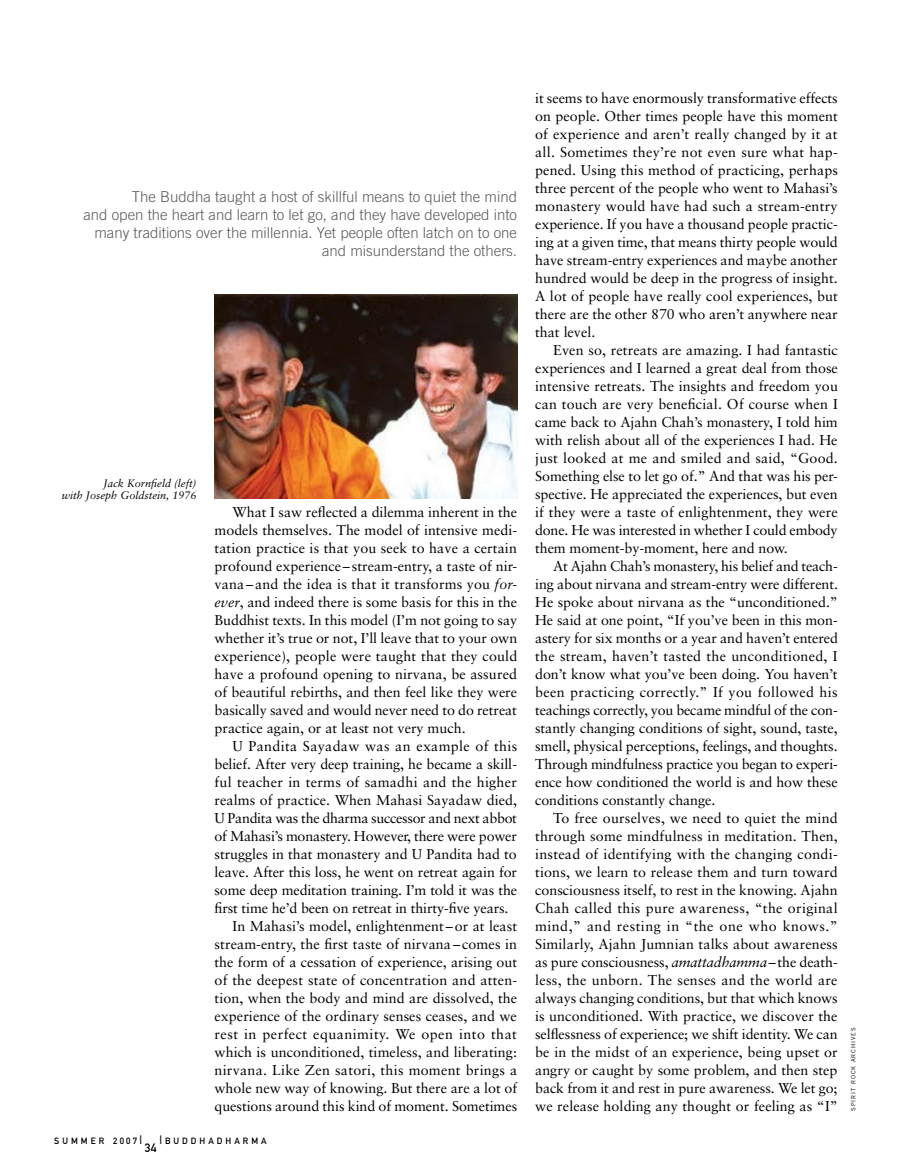
<style>
.page{position:relative;width:905px;height:1175px;background:#fff}
.page>*{position:absolute;margin:0;border:0;box-sizing:border-box;transform-origin:0 0}
.t1{font:300 15px/18px "Trade Gothic";color:#58595b;text-align:right}
.t2{font:14.25px/18px "Sabon";color:#000;text-align:justify}
.t3{font:14.25px "Sabon";letter-spacing:.02em;color:#000}
.t4{font:14.25px "Sabon";letter-spacing:-.02em;color:#000}
.t5{font:14.25px "Sabon";letter-spacing:.03em;color:#000}
.t6{font:12px "DIN Mittelschrift";color:#000}
.t7{font:italic 10.8px/12px "Sabon";color:#000;text-align:right}
.t8{font:9px "DIN Mittelschrift";letter-spacing:.335em;color:#000}
.t9{font:6px "Trade Gothic";letter-spacing:.15em;color:#000}
.s1{font-style:italic}
.s2{font-size:12px}
</style>
<div class="page">
<img style="left:214px;top:294px;width:303px;height:205px">
<p class="t1" style="left:83px;top:187px;width:435px">The Buddha taught a host of skillful means to quiet the mind<br>and open the heart and learn to let go, and they have developed into many traditions over the millennia. Yet people often latch on to one and misunderstand the others.</p>
<p class="t7" style="left:62px;top:477px;width:136px">Jack Kornfield (left)<br>with Joseph Goldstein, 1976</p>
<p class="t2" style="left:214px;top:502px;width:304px;text-indent:18px">What I saw reflected a dilemma inherent in the models themselves. The model of intensive medi&shy;tation practice is that you seek to have a certain profound experience – stream-entry, a taste of nir&shy;vana – and the idea is that it transforms you <span class="s1">for&shy;ever</span>, and indeed there is some basis for this in the Buddhist texts. In this model (I’m not going to say whether it’s true or not, I’ll leave that to your own experience), people were taught that they could have a profound opening to nirvana, be assured of beautiful rebirths, and then feel like they were basically saved and would never need to do retreat practice again, or at least not very much.</p>
<p class="t3" style="left:232px;top:737px;width:286px">U Pandita Sayadaw was an example of this</p>
<p class="t2" style="left:214px;top:754px;width:304px">belief. After very deep training, he became a skill-</p>
<p class="t2" style="left:214px;top:772px;width:304px">ful teacher in terms of samadhi and the higher</p>
<p class="t2" style="left:214px;top:790px;width:304px">realms of practice. When Mahasi Sayadaw died,</p>
<p class="t4" style="left:214px;top:809px;width:304px">U Pandita was the dharma successor and next abbot</p>
<p class="t2" style="left:214px;top:826px;width:304px">of Mahasi’s monastery. However, there were power</p>
<p class="t2" style="left:214px;top:844px;width:304px">struggles in that monastery and U Pandita had to</p>
<p class="t2" style="left:214px;top:862px;width:304px">leave. After this loss, he went on retreat again for</p>
<p class="t2" style="left:214px;top:880px;width:304px">some deep meditation training. I’m told it was the</p>
<p class="t2" style="left:214px;top:898px;width:295px">first time he’d been on retreat in thirty-five years.</p>
<p class="t2" style="left:232px;top:916px;width:286px">In Mahasi’s model, enlightenment–or at least</p>
<p class="t2" style="left:214px;top:934px;width:304px">stream-entry, the first taste of nirvana – comes in</p>
<p class="t2" style="left:214px;top:952px;width:304px">the form of a cessation of experience, arising out</p>
<p class="t2" style="left:214px;top:970px;width:304px">of the deepest state of concentration and atten-</p>
<p class="t2" style="left:214px;top:988px;width:304px">tion, when the body and mind are dissolved, the</p>
<p class="t2" style="left:214px;top:1006px;width:304px">experience of the ordinary senses ceases, and we</p>
<p class="t5" style="left:214px;top:1025px;width:304px">rest in perfect equanimity. We open into that</p>
<p class="t2" style="left:214px;top:1042px;width:304px">which is unconditioned, timeless, and liberating:</p>
<p class="t3" style="left:214px;top:1061px;width:304px">nirvana. Like Zen satori, this moment brings a</p>
<p class="t2" style="left:214px;top:1078px;width:304px">whole new way of knowing. But there are a lot of</p>
<p class="t2" style="left:214px;top:1096px;width:304px">questions around this kind of moment. Sometimes</p>
<p class="t8" style="left:54px;top:1135px;width:89px">SUMMER 2007<span class="s2">|</span></p>
<p class="t8" style="left:159px;top:1135px;width:109px"><span class="s2">|</span>BUDDHADHARMA</p>
<p class="t6" style="left:145px;top:1140px;width:13px">34</p>
<p class="t2" style="left:535px;top:88px;width:304px">it seems to have enormously transformative effects on people. Other times people have this moment of experience and aren’t really changed by it at all. Sometimes they’re not even sure what hap&shy;pened. Using this method of practicing, perhaps three percent of the people who went to Mahasi’s monastery would have had such a stream-entry experience. If you have a thousand people practic&shy;ing at a given time, that means thirty people would have stream-entry experiences and maybe another hundred would be deep in the progress of insight.<br>A lot of people have really cool experiences, but there are the other 870 who aren’t anywhere near that level.</p>
<p class="t2" style="left:535px;top:340px;width:304px;text-indent:18px">Even so, retreats are amazing. I had fantastic experiences and I learned a great deal from those intensive retreats. The insights and freedom you can touch are very beneficial. Of course when I came back to Ajahn Chah’s monastery, I told him with relish about all of the experiences I had. He just looked at me and smiled and said, “Good.<br>Something else to let go of.” And that was his per&shy;spective. He appreciated the experiences, but even if they were a taste of enlightenment, they were done. He was interested in whether I could embody them moment-by-moment, here and now.</p>
<p class="t2" style="left:535px;top:556px;width:304px;text-indent:18px">At Ajahn Chah’s monastery, his belief and teach&shy;ing about nirvana and stream-entry were different.<br>He spoke about nirvana as the “unconditioned.” He said at one point, “If you’ve been in this mon&shy;astery for six months or a year and haven’t entered the stream, haven’t tasted the unconditioned, I don’t know what you’ve been doing. You haven’t been practicing correctly.” If you followed his teachings correctly, you became mindful of the con&shy;stantly changing conditions of sight, sound, taste, smell, physical perceptions, feelings, and thoughts.<br>Through mindfulness practice you began to experi&shy;ence how conditioned the world is and how these conditions constantly change.</p>
<p class="t2" style="left:535px;top:808px;width:304px;text-indent:18px">To free ourselves, we need to quiet the mind through some mindfulness in meditation. Then, instead of identifying with the changing condi&shy;tions, we learn to release them and turn toward consciousness itself, to rest in the knowing. Ajahn Chah called this pure awareness, “the original mind,” and resting in “the one who knows.” Similarly, Ajahn Jumnian talks about awareness as pure consciousness, <span class="s1">amattadhamma</span>–the death&shy;less, the unborn. The senses and the world are always changing conditions, but that which knows is unconditioned. With practice, we discover the selflessness of experience; we shift identity. We can be in the midst of an experience, being upset or angry or caught by some problem, and then step back from it and rest in pure awareness. We let go; we release holding any thought or feeling as “I”</p>
<p class="t9" style="left:849px;top:1111px;width:84px;rotate:-90deg">spiri t rock arc hi ves</p>
</div>
